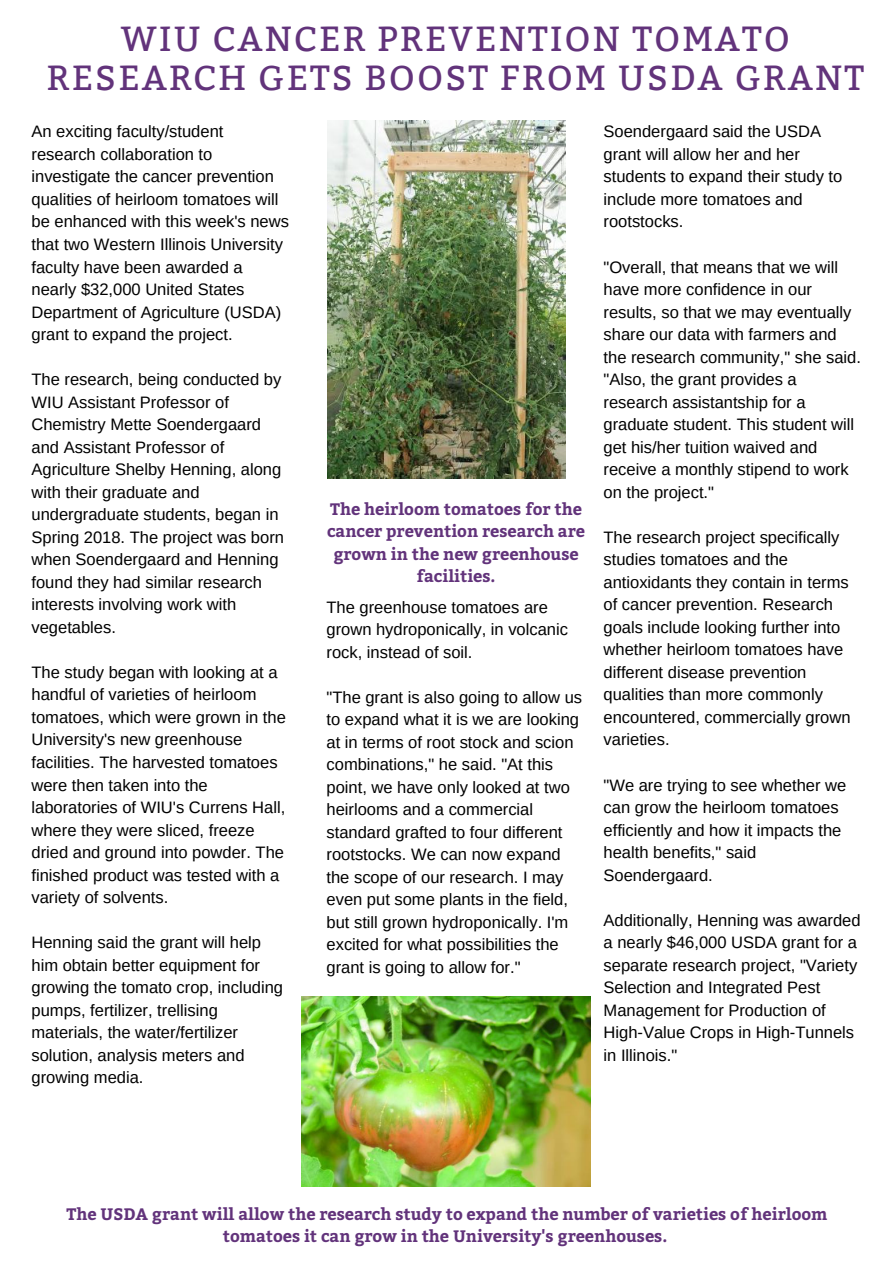
<style>
.page{position:relative;width:893px;height:1263px;background:#fff}
.page>*{position:absolute;margin:0;border:0;box-sizing:border-box;transform-origin:0 0}
.t1{font:34.8px/38.2px "Bitter";letter-spacing:.06em;color:#62337b;text-align:center}
.t2{font:16.5px/22.5px "Arimo";color:#000}
.t3{font:700 16.5px/22.5px "Bitter";color:#62337b;text-align:center}
</style>
<div class="page">
<img style="left:328px;top:120px;width:237px;height:359px">
<img style="left:302px;top:996px;width:288px;height:191px">
<h1 class="t1" style="left:47px;top:20px;width:819px">WIU CANCER PREVENTION TOMATO<br>RESEARCH GETS BOOST FROM USDA GRANT</h1>
<p class="t2" style="left:32px;top:120px;width:259px">An exciting faculty/student research collaboration to investigate the cancer prevention qualities of heirloom tomatoes will be enhanced with this week's news that two Western Illinois University faculty have been awarded a nearly $32,000 United States<br>Department of Agriculture (USDA) grant to expand the project.</p>
<p class="t2" style="left:32px;top:368px;width:254px">The research, being conducted by<br>WIU Assistant Professor of<br>Chemistry Mette Soendergaard and Assistant Professor of<br>Agriculture Shelby Henning, along with their graduate and undergraduate students, began in<br>Spring 2018. The project was born when Soendergaard and Henning found they had similar research interests involving work with vegetables.</p>
<p class="t2" style="left:32px;top:661px;width:256px">The study began with looking at a handful of varieties of heirloom tomatoes, which were grown in the<br>University's new greenhouse facilities. The harvested tomatoes were then taken into the laboratories of WIU's Currens Hall, where they were sliced, freeze dried and ground into powder. The finished product was tested with a variety of solvents.</p>
<p class="t2" style="left:32px;top:931px;width:253px">Henning said the grant will help him obtain better equipment for growing the tomato crop, including pumps, fertilizer, trellising materials, the water/fertilizer solution, analysis meters and growing media.</p>
<p class="t2" style="left:604px;top:120px;width:240px">Soendergaard said the USDA grant will allow her and her students to expand their study to include more tomatoes and rootstocks.</p>
<p class="t2" style="left:604px;top:256px;width:259px">"Overall, that means that we will have more confidence in our results, so that we may eventually share our data with farmers and the research community," she said. "Also, the grant provides a research assistantship for a graduate student. This student will get his/her tuition waived and receive a monthly stipend to work on the project."</p>
<p class="t2" style="left:604px;top:526px;width:249px">The research project specifically studies tomatoes and the antioxidants they contain in terms of cancer prevention. Research goals include looking further into whether heirloom tomatoes have different disease prevention qualities than more commonly encountered, commercially grown varieties.</p>
<p class="t2" style="left:604px;top:773px;width:244px">"We are trying to see whether we can grow the heirloom tomatoes efficiently and how it impacts the health benefits," said<br>Soendergaard.</p>
<p class="t2" style="left:604px;top:909px;width:259px">Additionally, Henning was awarded a nearly $46,000 USDA grant for a separate research project, "Variety<br>Selection and Integrated Pest<br>Management for Production of<br>High-Value Crops in High-Tunnels in Illinois."</p>
<p class="t3" style="left:327px;top:497px;width:260px">The heirloom tomatoes for the cancer prevention research are grown in the new greenhouse facilities.</p>
<p class="t2" style="left:327px;top:596px;width:243px">The greenhouse tomatoes are grown hydroponically, in volcanic rock, instead of soil.</p>
<p class="t2" style="left:327px;top:686px;width:257px">"The grant is also going to allow us to expand what it is we are looking at in terms of root stock and scion combinations," he said. "At this point, we have only looked at two heirlooms and a commercial standard grafted to four different rootstocks. We can now expand the scope of our research. I may even put some plants in the field, but still grown hydroponically. I'm excited for what possibilities the grant is going to allow for."</p>
<p class="t3" style="left:67px;top:1201px;width:762px">The USDA grant will allow the research study to expand the number of varieties of heirloom tomatoes it can grow in the University's greenhouses.</p>
</div>
